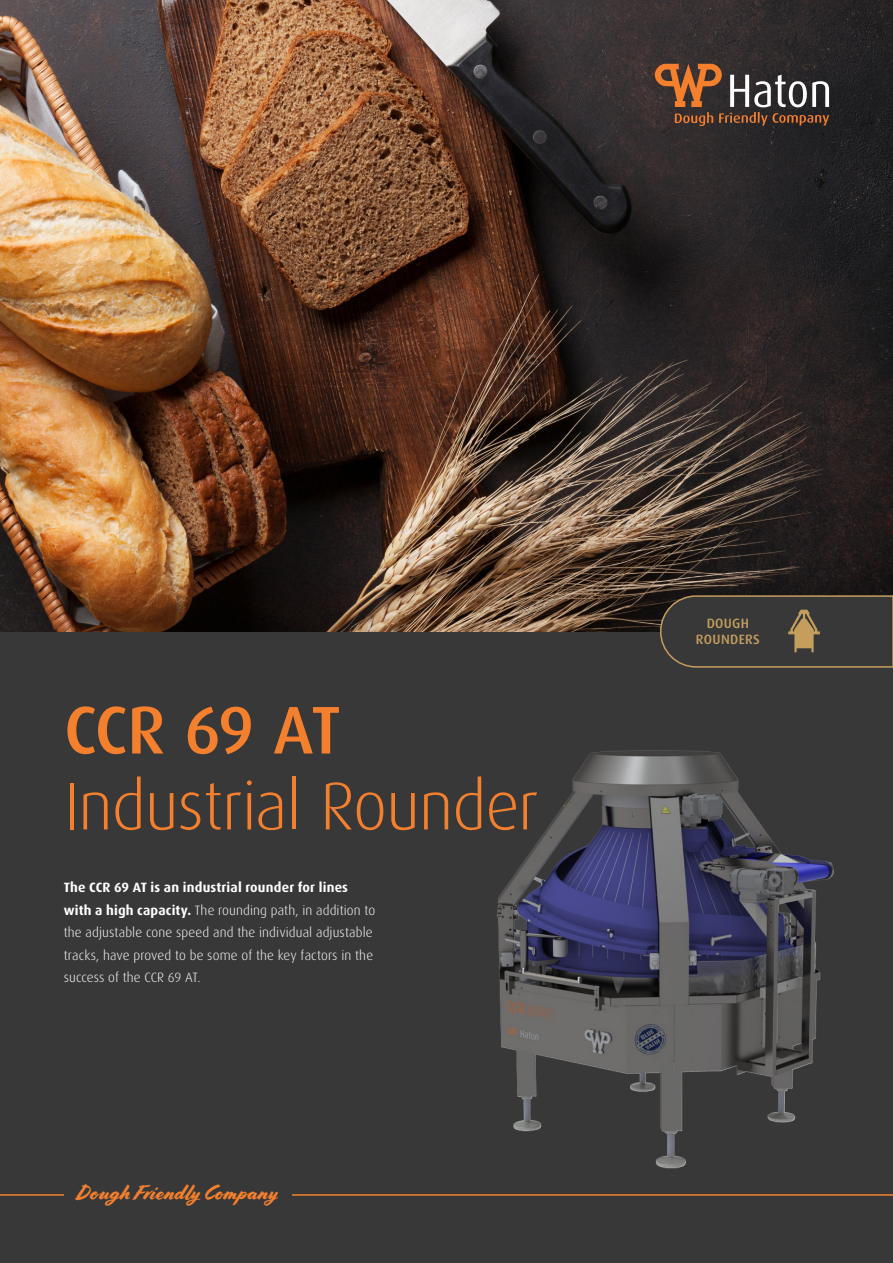
<style>
.page{position:relative;width:893px;height:1263px;background:#383839}
.page>*{position:absolute;margin:0;border:0;box-sizing:border-box;transform-origin:0 0}
.Headline_Titelseite{font:300 67.5px "Dax Pro";letter-spacing:-.015em;color:#f4802e}
.Headline_Titelseite-2{font:500 67.5px "Dax Pro";letter-spacing:-.035em;color:#f4802e}
.t1{font:21px "Cortado";letter-spacing:.025em;color:#f4802e}
.Copy_Weiss{font:300 13.5px/22.5px "Dax Pro";letter-spacing:.01em;color:#fff}
.t2{font:500 13.5px/16.2px "Dax Pro";letter-spacing:.025em;color:#c59e5e;text-align:center}
.s1{font-weight:700}
</style>
<div class="page">
<img style="left:0;top:0;width:893px;height:631px">
<hr style="left:0;top:1194px;width:893px;height:2px;background:#f4802e">
<svg style="left:655px;top:64px;width:174px;height:62px"></svg>
<div style="left:64px;top:1177px;width:227px;height:29px;background:#383839"></div>
<svg style="left:660px;top:595px;width:233px;height:73px"></svg>
<img style="left:354px;top:750px;width:539px;height:446px">
<p class="Headline_Titelseite-2" style="left:64px;top:687px;width:278px">CCR 69 AT</p>
<p class="Headline_Titelseite" style="left:64px;top:764px;width:476px">Industrial Rounder</p>
<p class="Copy_Weiss" style="left:64px;top:876px;width:313px"><span class="s1">The CCR 69 AT is an industrial rounder for lines with a high capacity.</span> The rounding path, in addition to the adjustable cone speed and the individual adjustable tracks, have proved to be some of the key factors in the success of the CCR 69 AT.</p>
<p class="t1" style="left:77px;top:1180px;width:203px">Dough Friendly Company</p>
<p class="t2" style="left:696px;top:615px;width:66px">DOUGH<br>ROUNDERS</p>
</div>
